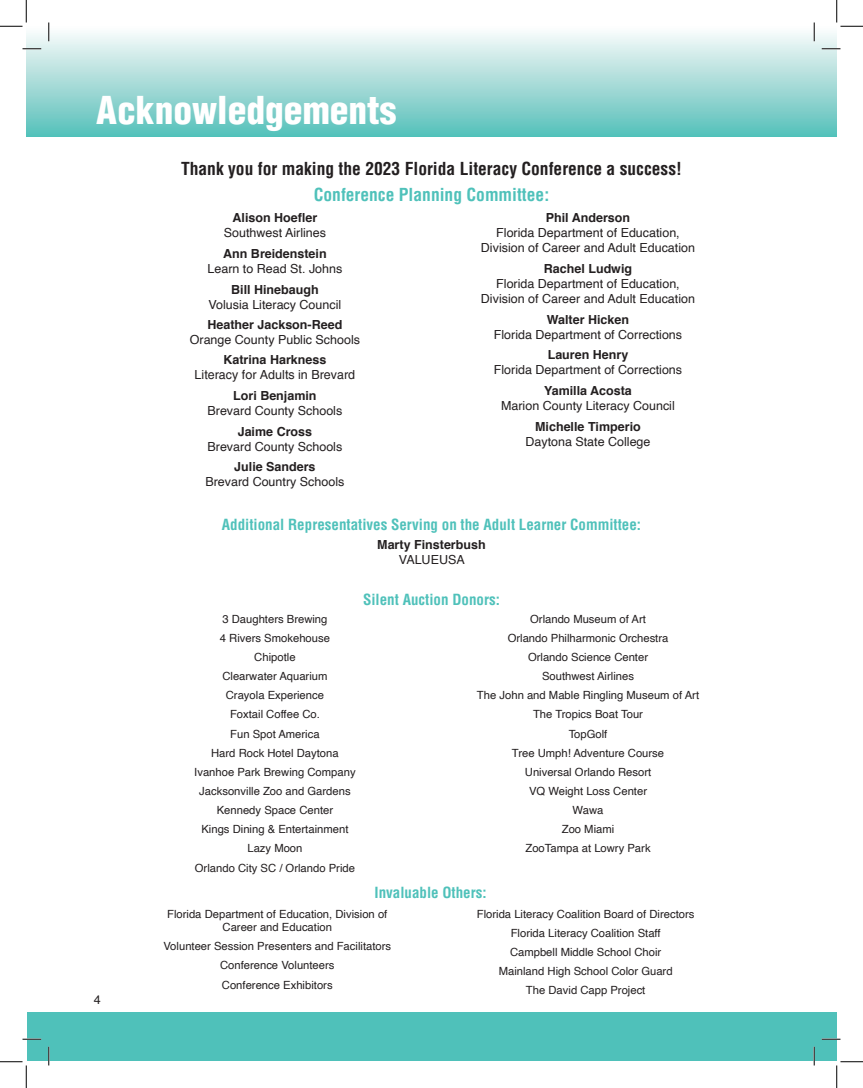
<style>
.page{position:relative;width:863px;height:1088px;background:#fff}
.page>*{position:absolute;margin:0;border:0;box-sizing:border-box;transform-origin:0 0}
.t1{font:900 condensed 37.5px "Helvetica";color:#fff}
.t2{font:700 condensed 17.5px "Helvetica";color:#231f20}
.t3{font:700 condensed 17.5px "Helvetica";color:#4fc1ba}
.t4{font:700 condensed 15px "Helvetica";color:#4fc1ba}
.t5{font:12.5px/15px "Helvetica";color:#231f20;text-align:center}
.t6{font:700 12.5px "Helvetica";color:#231f20}
.t7{font:11.25px/19.1px "Helvetica";color:#231f20;text-align:center}
</style>
<div class="page">
<div style="left:27px;top:1012px;width:809px;height:49px;background:#4fc1ba"></div>
<div style="left:26px;top:27px;width:810px;height:109px;background:linear-gradient(to bottom,#fefcfc,#58c0b9)"></div>
<div style="left:791px;top:27px;width:45px;height:109px;background:linear-gradient(to bottom,#fefcfc,#58c0ba)"></div>
<svg style="left:22px;top:48px;width:19px;height:2px"></svg>
<svg style="left:821px;top:48px;width:19px;height:2px"></svg>
<svg style="left:22px;top:1038px;width:19px;height:2px"></svg>
<svg style="left:821px;top:1038px;width:19px;height:2px"></svg>
<svg style="left:48px;top:22px;width:2px;height:19px"></svg>
<svg style="left:48px;top:1046px;width:2px;height:19px"></svg>
<svg style="left:813px;top:22px;width:2px;height:19px"></svg>
<svg style="left:813px;top:1046px;width:2px;height:19px"></svg>
<svg style="left:0;top:0;width:27px;height:27px"></svg>
<svg style="left:0;top:1061px;width:27px;height:27px"></svg>
<svg style="left:836px;top:0;width:26px;height:27px"></svg>
<svg style="left:836px;top:1061px;width:26px;height:27px"></svg>
<h1 class="t1" style="left:96px;top:87px;width:302px">Acknowledgements</h1>
<h2 class="t2" style="left:181px;top:157px;width:502px">Thank you for making the 2023 Florida Literacy Conference a success!</h2>
<h2 class="t3" style="left:314px;top:184px;width:237px">Conference Planning Committee:</h2>
<p class="t6" style="left:232px;top:208px;width:86px">Alison Hoefler</p>
<p class="t5" style="left:224px;top:226px;width:104px">Southwest Airlines</p>
<p class="t6" style="left:223px;top:243px;width:105px">Ann Breidenstein</p>
<p class="t5" style="left:207px;top:261px;width:136px">Learn to Read St. Johns</p>
<p class="t6" style="left:231px;top:279px;width:89px">Bill Hinebaugh</p>
<p class="t5" style="left:208px;top:297px;width:134px">Volusia Literacy Council</p>
<p class="t6" style="left:207px;top:315px;width:136px">Heather Jackson-Reed</p>
<p class="t5" style="left:190px;top:332px;width:172px">Orange County Public Schools</p>
<p class="t6" style="left:223px;top:350px;width:104px">Katrina Harkness</p>
<p class="t5" style="left:195px;top:367px;width:162px">Literacy for Adults in Brevard</p>
<p class="t6" style="left:233px;top:385px;width:85px">Lori Benjamin</p>
<p class="t5" style="left:207px;top:403px;width:136px">Brevard County Schools</p>
<p class="t6" style="left:238px;top:421px;width:76px">Jaime Cross</p>
<p class="t5" style="left:207px;top:439px;width:136px">Brevard County Schools</p>
<p class="t6" style="left:234px;top:457px;width:83px">Julie Sanders</p>
<p class="t5" style="left:205px;top:475px;width:140px">Brevard Country Schools</p>
<p class="t6" style="left:546px;top:208px;width:86px">Phil Anderson</p>
<p class="t5" style="left:481px;top:226px;width:216px">Florida Department of Education,<br>Division of Career and Adult Education</p>
<p class="t6" style="left:544px;top:258px;width:90px">Rachel Ludwig</p>
<p class="t5" style="left:481px;top:276px;width:216px">Florida Department of Education,<br>Division of Career and Adult Education</p>
<p class="t6" style="left:547px;top:309px;width:84px">Walter Hicken</p>
<p class="t5" style="left:494px;top:327px;width:190px">Florida Department of Corrections</p>
<p class="t6" style="left:547px;top:345px;width:82px">Lauren Henry</p>
<p class="t5" style="left:494px;top:363px;width:190px">Florida Department of Corrections</p>
<p class="t6" style="left:544px;top:380px;width:89px">Yamilla Acosta</p>
<p class="t5" style="left:501px;top:398px;width:175px">Marion County Literacy Council</p>
<p class="t6" style="left:535px;top:416px;width:107px">Michelle Timperio</p>
<p class="t5" style="left:525px;top:434px;width:127px">Daytona State College</p>
<h3 class="t4" style="left:222px;top:515px;width:421px">Additional Representatives Serving on the Adult Learner Committee:</h3>
<p class="t6" style="left:377px;top:534px;width:110px">Marty Finsterbush</p>
<p class="t5" style="left:399px;top:552px;width:67px">VALUEUSA</p>
<h3 class="t4" style="left:363px;top:590px;width:138px">Silent Auction Donors:</h3>
<p class="t7" style="left:194px;top:609px;width:163px">3 Daughters Brewing<br>4 Rivers Smokehouse<br>Chipotle<br>Clearwater Aquarium<br>Crayola Experience<br>Foxtail Coffee Co.<br>Fun Spot America<br>Hard Rock Hotel Daytona<br>Ivanhoe Park Brewing Company<br>Jacksonville Zoo and Gardens<br>Kennedy Space Center<br>Kings Dining &amp; Entertainment<br>Lazy Moon<br>Orlando City SC / Orlando Pride</p>
<p class="t7" style="left:477px;top:609px;width:224px">Orlando Museum of Art<br>Orlando Philharmonic Orchestra<br>Orlando Science Center<br>Southwest Airlines<br>The John and Mable Ringling Museum of Art<br>The Tropics Boat Tour<br>TopGolf<br>Tree Umph! Adventure Course<br>Universal Orlando Resort<br>VQ Weight Loss Center<br>Wawa<br>Zoo Miami<br>ZooTampa at Lowry Park</p>
<p class="t5" style="left:94px;top:992px;width:8px">4</p>
<h3 class="t4" style="left:374px;top:882px;width:114px">Invaluable Others:</h3>
<p class="t7" style="left:167px;top:907px;width:222px;line-height:13.5px">Florida Department of Education, Division of<br>Career and Education</p>
<p class="t7" style="left:163px;top:937px;width:229px">Volunteer Session Presenters and Facilitators<br>Conference Volunteers<br>Conference Exhibitors</p>
<p class="t7" style="left:477px;top:904px;width:219px">Florida Literacy Coalition Board of Directors Florida Literacy Coalition Staff<br>Campbell Middle School Choir<br>Mainland High School Color Guard<br>The David Capp Project</p>
</div>
